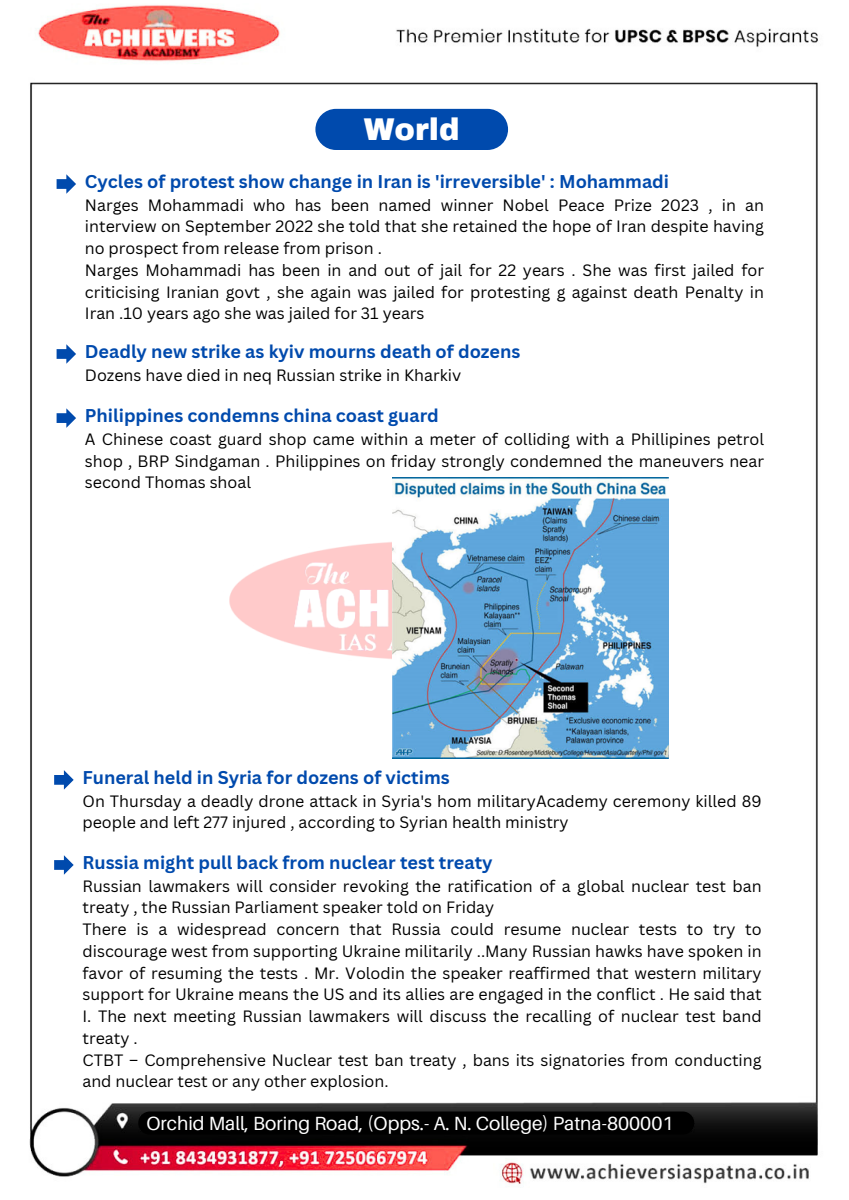
<style>
.page{position:relative;width:849px;height:1200px;background:#fff}
.page>*{position:absolute;margin:0;border:0;box-sizing:border-box;transform-origin:0 0}
.t1{font:900 30.8px "Archivo";color:#fff}
.t2{font:19.1px "Aileron";color:#fff}
.t3{font:700 18px "Canva Sans";color:#004aad}
.t4{font:16px/21.8px "Canva Sans";color:#000;text-align:justify}
</style>
<div class="page">
<img style="left:29px;top:5px;width:789px;height:1179px">
<img style="left:210px;top:511px;width:182px;height:184px">
<svg style="left:57px;top:174px;width:19px;height:20px"></svg>
<svg style="left:57px;top:344px;width:19px;height:20px"></svg>
<svg style="left:54px;top:770px;width:20px;height:20px"></svg>
<svg style="left:57px;top:408px;width:19px;height:20px"></svg>
<img style="left:392px;top:478px;width:276px;height:281px">
<div style="left:138px;top:1112px;width:556px;height:23px;background:#000;border-radius:12px"></div>
<div style="left:315px;top:109px;width:193px;height:41px;background:#004aad;border-radius:21px"></div>
<svg style="left:54px;top:855px;width:20px;height:20px"></svg>
<p class="t1" style="left:364px;top:113px;width:97px">World</p>
<p class="t3" style="left:85px;top:169px;width:585px">Cycles of protest show change in Iran is 'irreversible' : Mohammadi</p>
<p class="t4" style="left:85px;top:194px;width:680px">Narges Mohammadi who has been named winner Nobel Peace Prize 2023 , in an interview on September 2022 she told that she retained the hope of Iran despite having no prospect from release from prison .</p>
<p class="t4" style="left:85px;top:259px;width:680px">Narges Mohammadi has been in and out of jail for 22 years . She was first jailed for criticising Iranian govt , she again was jailed for protesting g against death Penalty in Iran .10 years ago she was jailed for 31 years</p>
<p class="t3" style="left:85px;top:339px;width:437px">Deadly new strike as kyiv mourns death of dozens</p>
<p class="t4" style="left:85px;top:364px;width:377px">Dozens have died in neq Russian strike in Kharkiv</p>
<p class="t3" style="left:85px;top:403px;width:355px">Philippines condemns china coast guard</p>
<p class="t4" style="left:85px;top:428px;width:680px">A Chinese coast guard shop came within a meter of colliding with a Phillipines petrol shop , BRP Sindgaman . Philippines on friday strongly condemned the maneuvers near second Thomas shoal</p>
<p class="t3" style="left:82px;top:765px;width:368px">Funeral held in Syria for dozens of victims</p>
<p class="t4" style="left:82px;top:789px;width:680px">On Thursday a deadly drone attack in Syria's hom militaryAcademy ceremony killed 89 people and left 277 injured , according to Syrian health ministry</p>
<p class="t3" style="left:82px;top:850px;width:411px">Russia might pull back from nuclear test treaty</p>
<p class="t4" style="left:82px;top:875px;width:680px">Russian lawmakers will consider revoking the ratification of a global nuclear test ban treaty , the Russian Parliament speaker told on Friday</p>
<p class="t4" style="left:82px;top:918px;width:680px">There is a widespread concern that Russia could resume nuclear tests to try to discourage west from supporting Ukraine militarily ..Many Russian hawks have spoken in favor of resuming the tests . Mr. Volodin the speaker reaffirmed that western military support for Ukraine means the US and its allies are engaged in the conflict . He said that I. The next meeting Russian lawmakers will discuss the recalling of nuclear test band treaty .</p>
<p class="t4" style="left:82px;top:1049px;width:680px">CTBT – Comprehensive Nuclear test ban treaty , bans its signatories from conducting and nuclear test or any other explosion.</p>
<p class="t2" style="left:146px;top:1111px;width:528px">Orchid Mall, Boring Road, (Opps.- A. N. College) Patna-800001</p>
</div>
